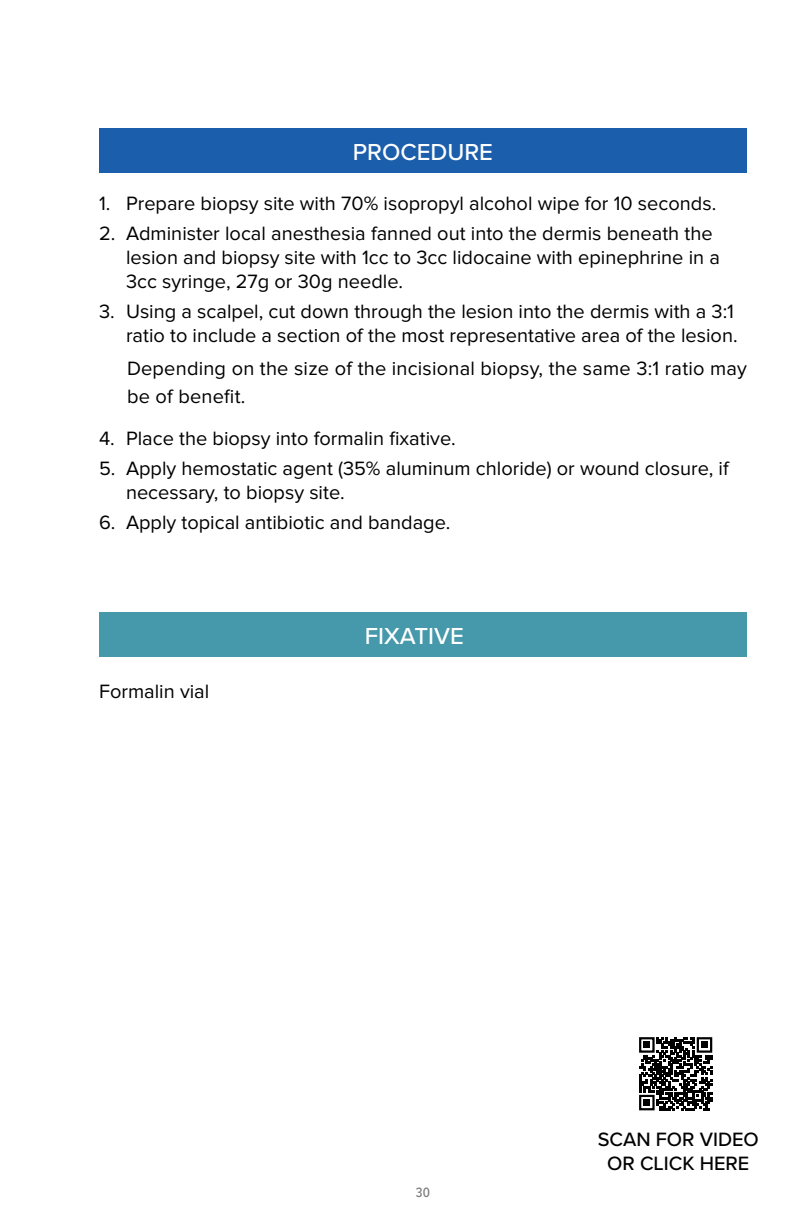
<style>
.page{position:relative;width:792px;height:1224px;background:#fff}
.page>*{position:absolute;margin:0;border:0;box-sizing:border-box;transform-origin:0 0}
.t1{font:500 24px "Proxima Nova";color:#fff}
.t2{font:20px/24px "Proxima Nova";color:#000}
.t3{font:500 20px/24px "Proxima Nova";color:#000;text-align:center}
.t4{font:500 14px "Proxima Nova Cond";color:#7a7c7e}
</style>
<div class="page">
<div style="left:99px;top:128px;width:648px;height:45px;background:#1b5eac"></div>
<div style="left:99px;top:612px;width:648px;height:45px;background:#4698ab"></div>
<svg style="left:639px;top:1037px;width:74px;height:74px"></svg>
<p class="t1" style="left:353px;top:134px;width:142px">PROCEDURE</p>
<p class="t2" style="left:99px;top:192px;width:619px">1. Prepare biopsy site with 70% isopropyl alcohol wipe for 10 seconds.</p>
<p class="t2" style="left:126px;top:222px;width:596px;text-indent:-27px">2. Administer local anesthesia fanned out into the dermis beneath the lesion and biopsy site with 1cc to 3cc lidocaine with epinephrine in a<br>3cc syringe, 27g or 30g needle.</p>
<p class="t2" style="left:99px;top:300px;width:640px;text-align:right">3. Using a scalpel, cut down through the lesion into the dermis with a 3:1 ratio to include a section of the most representative area of the lesion.</p>
<p class="t2" style="left:127px;top:356px;width:622px;line-height:28px">Depending on the size of the incisional biopsy, the same 3:1 ratio may be of benefit.</p>
<p class="t2" style="left:99px;top:428px;width:358px">4. Place the biopsy into formalin fixative.</p>
<p class="t2" style="left:126px;top:457px;width:604px;text-indent:-27px">5. Apply hemostatic agent (35% aluminum chloride) or wound closure, if necessary, to biopsy site.</p>
<p class="t2" style="left:99px;top:511px;width:353px">6. Apply topical antibiotic and bandage.</p>
<p class="t2" style="left:99px;top:680px;width:112px">Formalin vial</p>
<p class="t1" style="left:365px;top:618px;width:100px">FIXATIVE</p>
<p class="t4" style="left:416px;top:1182px;width:16px">30</p>
<p class="t3" style="left:598px;top:1126px;width:163px">SCAN FOR VIDEO<br>OR CLICK HERE</p>
</div>
